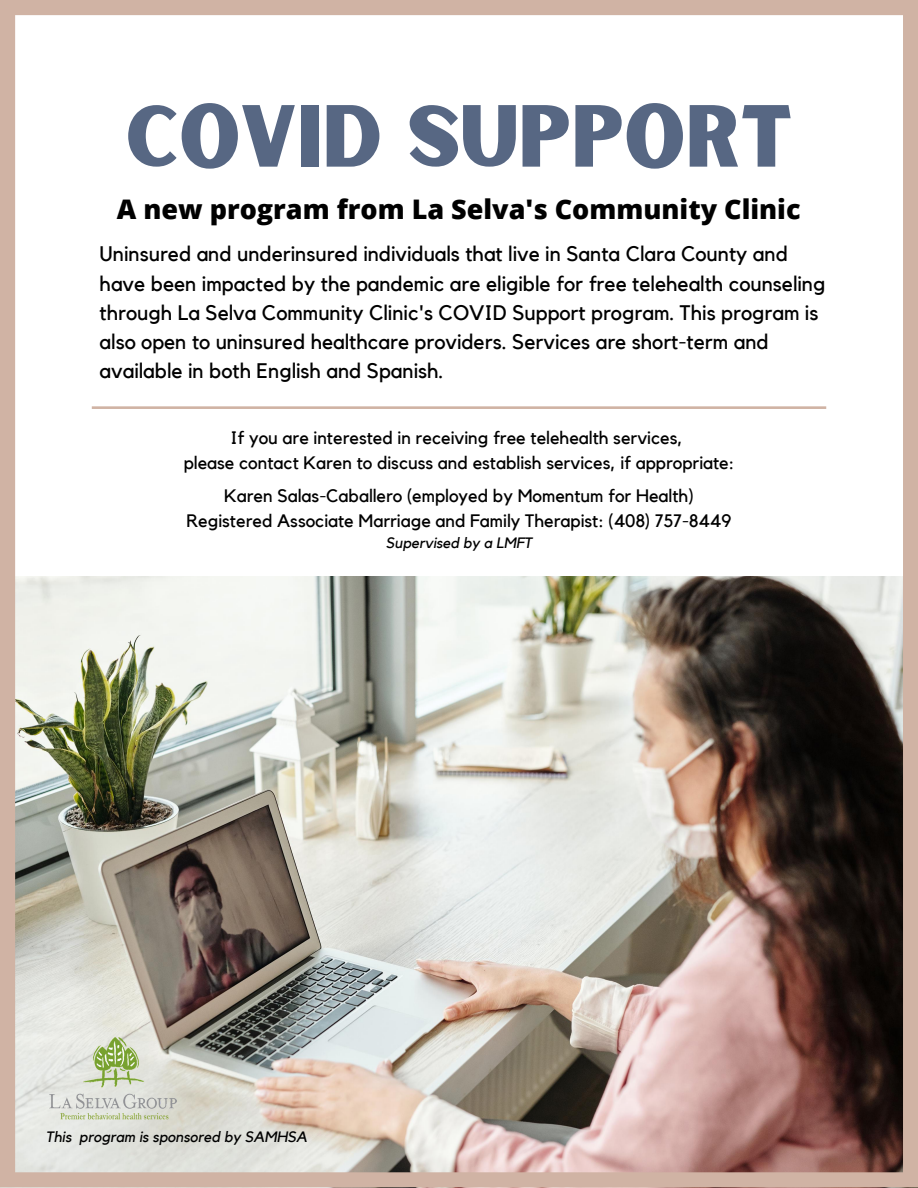
<style>
.page{position:relative;width:918px;height:1188px;background:#fff}
.page>*{position:absolute;margin:0;border:0;box-sizing:border-box;transform-origin:0 0}
.t1{font:84px "Sunborn Sans One";color:#576783}
.t2{font:800 27px "Open Sans";color:#000}
.t3{font:21px/29.2px "Kollektif";color:#000}
.t4{font:18px/24.8px "Kollektif";color:#000;text-align:center}
.t5{font:italic 15px "Kollektif";color:#000}
</style>
<div class="page">
<img style="left:0;top:0;width:918px;height:1187px">
<img style="left:50px;top:1037px;width:127px;height:86px">
<svg style="left:92px;top:406px;width:734px;height:3px;background:#d5bcaf"></svg>
<h1 class="t1" style="left:126px;top:83px;width:668px">COVID SUPPORT</h1>
<p class="t2" style="left:117px;top:190px;width:685px">A new program from La Selva's Community Clinic</p>
<p class="t3" style="left:100px;top:240px;width:727px">Uninsured and underinsured individuals that live in Santa Clara County and have been impacted by the pandemic are eligible for free telehealth counseling through La Selva Community Clinic's COVID Support program. This program is also open to uninsured healthcare providers. Services are short-term and available in both English and Spanish.</p>
<p class="t4" style="left:184px;top:426px;width:552px">If you are interested in receiving free telehealth services,<br>please contact Karen to discuss and establish services, if appropriate:</p>
<p class="t4" style="left:186px;top:484px;width:547px">Karen Salas-Caballero (employed by Momentum for Health)<br>Registered Associate Marriage and Family Therapist: (408) 757-8449</p>
<p class="t5" style="left:386px;top:536px;width:148px">Supervised by a LMFT</p>
<p class="t5" style="left:46px;top:1130px;width:263px">This program is sponsored by SAMHSA</p>
</div>
